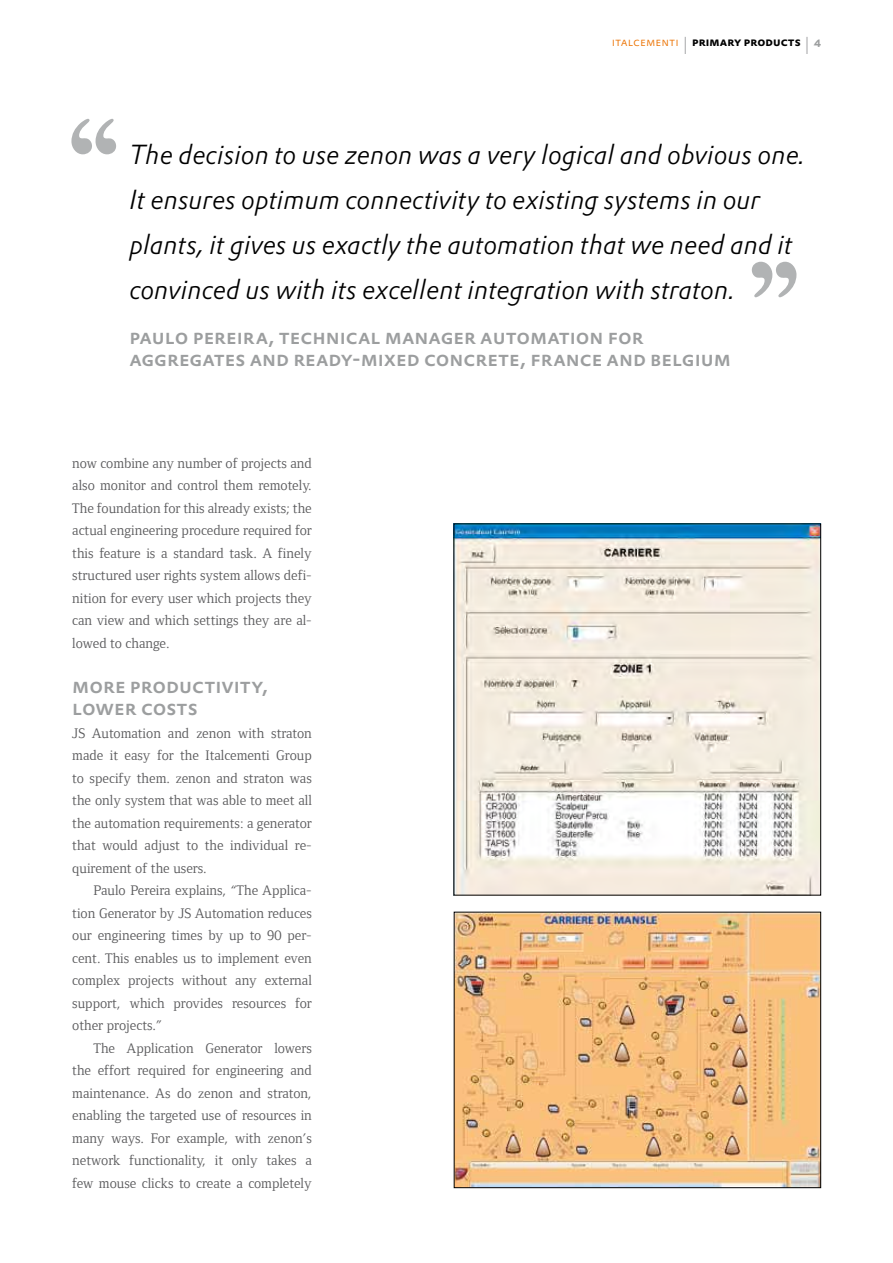
<style>
.page{position:relative;width:893px;height:1263px;background:#fff}
.page>*{position:absolute;margin:0;border:0;box-sizing:border-box;transform-origin:0 0}
.t1{font:italic 300 27px/45px "DTL Prokyon TOT";color:#000}
.t2{font:500 21px/22.5px "DTL Prokyon TOT Caps";color:#9c9e9f}
.t3{font:14.25px/22.5px "Foundry Form Serif";color:#58585a;text-align:justify}
.t4{font:700 12px "DTL Prokyon TOT Caps";letter-spacing:.005em;color:#000}
.s1{font-weight:300;color:#ec7405}
.s2{font-weight:300;font-size:24px;color:#9c9e9f}
.s3{color:#9c9e9f}
</style>
<div class="page">
<svg style="left:752px;top:262px;width:44px;height:35px"></svg>
<svg style="left:71px;top:119px;width:45px;height:35px"></svg>
<img style="left:456px;top:914px;width:363px;height:272px">
<div style="left:454px;top:912px;width:367px;height:276px;border:1px solid #000"></div>
<img style="left:456px;top:526px;width:363px;height:367px">
<p class="t4" style="left:612px;top:34px;width:211px"><span class="s1">italcementi</span> <span class="s2">I</span> primary products <span class="s2">I</span> <span class="s3">4</span></p>
<p class="t1" style="left:129px;top:131px;width:677px">The decision to use zenon was a very logical and obvious one.<br>It ensures optimum connectivity to existing systems in our plants, it gives us exactly the automation that we need and it convinced us with its excellent integration with straton.</p>
<h2 class="t2" style="left:129px;top:325px;width:603px">paulo pereira, technical manager automation for aggregates and ready-mixed concrete, france and belgium</h2>
<p class="t3" style="left:72px;top:452px;width:241px">now combine any number of projects and also monitor and control them remotely.<br>The foundation for this already exists; the actual engineering procedure required for this feature is a standard task. A finely structured user rights system allows defi&shy;nition for every user which projects they can view and which settings they are al&shy;lowed to change.</p>
<h2 class="t2" style="left:72px;top:674px;width:198px">more productivity, lower costs</h2>
<p class="t3" style="left:72px;top:722px;width:241px">JS Automation and zenon with straton made it easy for the Italcementi Group to specify them. zenon and straton was the only system that was able to meet all the automation requirements: a generator that would adjust to the individual re&shy;quirement of the users.</p>
<p class="t3" style="left:72px;top:879px;width:241px;text-indent:21px">Paulo Pereira explains, “The Applica&shy;tion Generator by JS Automation reduces our engineering times by up to 90 per&shy;cent. This enables us to implement even complex projects without any external support, which provides resources for other projects.”</p>
<p class="t3" style="left:72px;top:1037px;width:241px;text-indent:21px">The Application Generator lowers the effort required for engineering and maintenance. As do zenon and straton, enabling the targeted use of resources in many ways. For example, with zenon’s network functionality, it only takes a few mouse clicks to create a completely</p>
</div>
